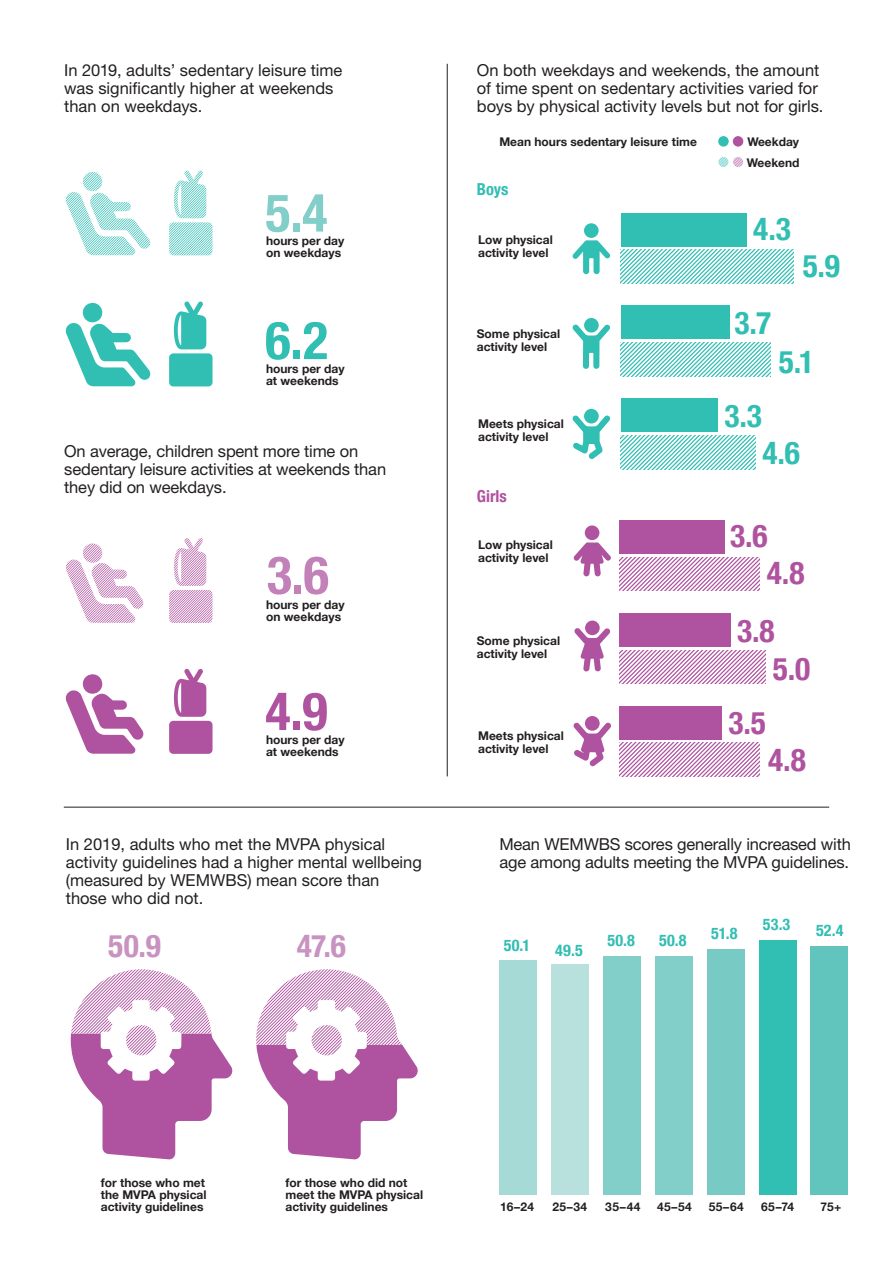
<style>
.page{position:relative;width:893px;height:1263px;background:#fff}
.page>*{position:absolute;margin:0;border:0;box-sizing:border-box;transform-origin:0 0}
.t1{font:700 condensed 52.5px "Helvetica Neue LT";color:#82cec8}
.t2{font:700 condensed 52.5px "Helvetica Neue LT";color:#31beb3}
.t3{font:700 condensed 52.5px "Helvetica Neue LT";color:#af529f}
.t4{font:700 condensed 52.5px "Helvetica Neue LT";color:#c281b8}
.t5{font:700 condensed 31.5px "Helvetica Neue LT";color:#31beb3}
.t6{font:700 condensed 31.5px "Helvetica Neue LT";color:#af529f}
.t7{font:700 condensed 31.5px "Helvetica Neue LT";color:#c993c1}
.t8{font:16.5px/18px "Helvetica Neue LT Std";color:#231f20}
.t9{font:700 condensed 16.5px "Helvetica Neue LT";letter-spacing:.005em;color:#af529f}
.t10{font:700 condensed 16.5px "Helvetica Neue LT";color:#31beb3}
.t11{font:700 condensed 16.05px "Helvetica Neue LT";letter-spacing:.02em;color:#31beb3}
.t12{font:700 12px/12px "Helvetica Neue";color:#231f20}
</style>
<div class="page">
<svg style="left:621px;top:250px;width:173px;height:33px"></svg>
<svg style="left:621px;top:343px;width:149px;height:33px"></svg>
<svg style="left:621px;top:436px;width:135px;height:33px"></svg>
<div style="left:621px;top:213px;width:126px;height:33px;background:#31beb3"></div>
<div style="left:621px;top:306px;width:108px;height:33px;background:#31beb3"></div>
<div style="left:621px;top:399px;width:96px;height:33px;background:#31beb3"></div>
<svg style="left:619px;top:557px;width:140px;height:34px"></svg>
<svg style="left:619px;top:650px;width:146px;height:33px"></svg>
<svg style="left:619px;top:743px;width:140px;height:33px"></svg>
<div style="left:619px;top:520px;width:105px;height:33px;background:#af529f"></div>
<div style="left:619px;top:613px;width:111px;height:33px;background:#af529f"></div>
<div style="left:619px;top:706px;width:102px;height:33px;background:#af529f"></div>
<svg style="left:71px;top:969px;width:162px;height:190px"></svg>
<svg style="left:126px;top:1025px;width:30px;height:30px"></svg>
<svg style="left:256px;top:969px;width:162px;height:190px"></svg>
<svg style="left:312px;top:1025px;width:30px;height:30px"></svg>
<div style="left:733px;top:136px;width:10px;height:11px;background:#af529f;border-radius:50%"></div>
<div style="left:718px;top:136px;width:11px;height:11px;background:#31beb3;border-radius:50%"></div>
<svg style="left:733px;top:157px;width:10px;height:10px"></svg>
<svg style="left:718px;top:157px;width:11px;height:10px"></svg>
<svg style="left:573px;top:415px;width:37px;height:44px"></svg>
<div style="left:584px;top:409px;width:15px;height:14px;background:#31beb3;border-radius:50%"></div>
<svg style="left:573px;top:324px;width:37px;height:45px"></svg>
<div style="left:584px;top:318px;width:15px;height:15px;background:#31beb3;border-radius:50%"></div>
<div style="left:584px;top:223px;width:15px;height:15px;background:#31beb3;border-radius:50%"></div>
<svg style="left:573px;top:240px;width:37px;height:34px"></svg>
<svg style="left:574px;top:722px;width:37px;height:44px"></svg>
<div style="left:585px;top:716px;width:15px;height:15px;background:#af529f;border-radius:50%"></div>
<svg style="left:574px;top:628px;width:36px;height:43px"></svg>
<div style="left:585px;top:620px;width:15px;height:15px;background:#af529f;border-radius:50%"></div>
<svg style="left:574px;top:525px;width:37px;height:51px"></svg>
<svg style="left:66px;top:172px;width:85px;height:83px"></svg>
<svg style="left:169px;top:222px;width:44px;height:33px"></svg>
<svg style="left:174px;top:170px;width:32px;height:48px"></svg>
<svg style="left:66px;top:302px;width:85px;height:84px"></svg>
<div style="left:169px;top:353px;width:44px;height:33px;background:#31beb3;border-radius:4px"></div>
<svg style="left:174px;top:301px;width:32px;height:48px"></svg>
<div style="left:500px;top:960px;width:37px;height:234px;background:#a6dad6"></div>
<div style="left:551px;top:964px;width:38px;height:230px;background:#b8e1dd"></div>
<div style="left:603px;top:956px;width:38px;height:238px;background:#82cec8"></div>
<div style="left:655px;top:956px;width:37px;height:238px;background:#82cec8"></div>
<div style="left:707px;top:949px;width:37px;height:245px;background:#77cbc4"></div>
<div style="left:759px;top:940px;width:37px;height:254px;background:#31beb3"></div>
<div style="left:811px;top:945px;width:37px;height:249px;background:#62c5bd"></div>
<svg style="left:66px;top:674px;width:78px;height:80px"></svg>
<div style="left:169px;top:721px;width:44px;height:33px;background:#af529f;border-radius:4px"></div>
<svg style="left:174px;top:669px;width:32px;height:48px"></svg>
<svg style="left:66px;top:543px;width:78px;height:80px"></svg>
<svg style="left:169px;top:590px;width:44px;height:33px"></svg>
<svg style="left:174px;top:538px;width:32px;height:48px"></svg>
<hr style="left:447px;top:64px;width:1px;height:712px;background:#231f20">
<hr style="left:64px;top:807px;width:765px;height:1px;background:#231f20">
<p class="t8" style="left:64px;top:60px;width:280px">In 2019, adults’ sedentary leisure time was significantly higher at weekends than on weekdays.</p>
<h1 class="t1" style="left:265px;top:181px;width:64px">5.4</h1>
<p class="t12" style="left:266px;top:235px;width:80px">hours per day on weekdays</p>
<h1 class="t2" style="left:265px;top:309px;width:64px">6.2</h1>
<p class="t12" style="left:266px;top:363px;width:80px">hours per day at weekends</p>
<p class="t8" style="left:64px;top:442px;width:323px">On average, children spent more time on sedentary leisure activities at weekends than they did on weekdays.</p>
<h1 class="t4" style="left:267px;top:543px;width:64px">3.6</h1>
<p class="t12" style="left:266px;top:599px;width:80px">hours per day on weekdays</p>
<h1 class="t3" style="left:265px;top:679px;width:64px">4.9</h1>
<p class="t12" style="left:266px;top:734px;width:80px">hours per day at weekends</p>
<p class="t8" style="left:66px;top:834px;width:358px">In 2019, adults who met the MVPA physical activity guidelines had a higher mental wellbeing (measured by WEMWBS) mean score than those who did not.</p>
<h2 class="t7" style="left:108px;top:926px;width:54px">50.9</h2>
<h2 class="t7" style="left:297px;top:926px;width:51px">47.6</h2>
<p class="t8" style="left:477px;top:60px;width:348px">On both weekdays and weekends, the amount of time spent on sedentary activities varied for boys by physical activity levels but not for girls.</p>
<p class="t12" style="left:499px;top:136px;width:199px">Mean hours sedentary leisure time</p>
<p class="t12" style="left:747px;top:131px;width:54px;line-height:21.3px">Weekday<br>Weekend</p>
<p class="t10" style="left:477px;top:179px;width:33px">Boys</p>
<p class="t12" style="left:478px;top:233px;width:76px;line-height:13.5px">Low physical activity level</p>
<p class="t12" style="left:477px;top:327px;width:85px;line-height:13.5px">Some physical activity level</p>
<p class="t12" style="left:478px;top:417px;width:87px;line-height:13.5px">Meets physical activity level</p>
<p class="t9" style="left:477px;top:487px;width:32px">Girls</p>
<p class="t12" style="left:478px;top:538px;width:76px;line-height:13.5px">Low physical activity level</p>
<p class="t12" style="left:477px;top:634px;width:85px;line-height:13.5px">Some physical activity level</p>
<p class="t12" style="left:478px;top:729px;width:87px;line-height:13.5px">Meets physical activity level</p>
<h2 class="t5" style="left:753px;top:210px;width:39px">4.3</h2>
<h2 class="t5" style="left:803px;top:247px;width:39px">5.9</h2>
<h2 class="t5" style="left:734px;top:304px;width:38px">3.7</h2>
<h2 class="t5" style="left:724px;top:396px;width:39px">3.3</h2>
<h2 class="t5" style="left:779px;top:342px;width:37px">5.1</h2>
<h2 class="t5" style="left:762px;top:434px;width:39px">4.6</h2>
<h2 class="t6" style="left:730px;top:517px;width:39px">3.6</h2>
<h2 class="t6" style="left:767px;top:554px;width:39px">4.8</h2>
<h2 class="t6" style="left:737px;top:611px;width:39px">3.8</h2>
<h2 class="t6" style="left:773px;top:649px;width:39px">5.0</h2>
<h2 class="t6" style="left:728px;top:704px;width:39px">3.5</h2>
<h2 class="t6" style="left:768px;top:741px;width:39px">4.8</h2>
<p class="t8" style="left:499px;top:834px;width:353px">Mean WEMWBS scores generally increased with age among adults meeting the MVPA guidelines.</p>
<p class="t11" style="left:504px;top:936px;width:28px">50.1</p>
<p class="t11" style="left:555px;top:940px;width:29px">49.5</p>
<p class="t11" style="left:607px;top:931px;width:29px">50.8</p>
<p class="t11" style="left:659px;top:931px;width:29px">50.8</p>
<p class="t11" style="left:711px;top:924px;width:28px">51.8</p>
<p class="t11" style="left:763px;top:914px;width:29px">53.3</p>
<p class="t11" style="left:816px;top:920px;width:29px">52.4</p>
<p class="t12" style="left:101px;top:1177px;width:107px">for those who met the MVPA physical activity guidelines</p>
<p class="t12" style="left:285px;top:1177px;width:139px">for those who did not meet the MVPA physical activity guidelines</p>
<p class="t12" style="left:500px;top:1201px;width:35px">16–24</p>
<p class="t12" style="left:552px;top:1201px;width:36px">25–34</p>
<p class="t12" style="left:605px;top:1201px;width:37px">35–44</p>
<p class="t12" style="left:657px;top:1201px;width:36px">45–54</p>
<p class="t12" style="left:709px;top:1201px;width:37px">55–64</p>
<p class="t12" style="left:761px;top:1201px;width:35px">65–74</p>
<p class="t12" style="left:820px;top:1201px;width:22px">75+</p>
</div>
